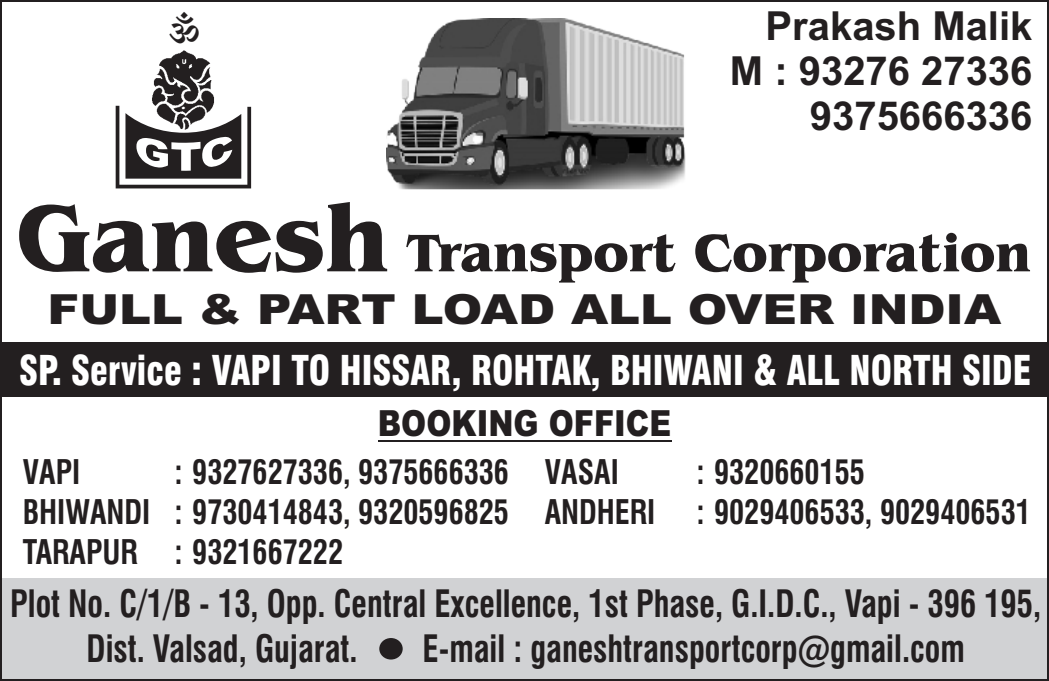
<style>
.page{position:relative;width:1049px;height:681px;background:#fff}
.page>*{position:absolute;margin:0;border:0;box-sizing:border-box;transform-origin:0 0}
.t1{font:700 54.4px "Benguiat IT Cby BT";color:#231f20}
.t2{font:44.4px "Akruti Dev Yamuna Normal";color:#231f20}
.t3{font:900 41.6px "Arial";color:#231f20;scale:1.15 1}
.t4{font:900 condensed 40px "Swiss 721 BT";color:#fff;scale:.9 1}
.t5{font:700 40px/44.8px "Arial";color:#231f20;text-align:right}
.t6{font:700 condensed 36.8px/44px "Swiss 721 BT";color:#231f20;scale:.88 1}
.t7{font:900 36px "Arial";color:#231f20;scale:.84 1}
.t8{font:700 condensed 33.2px/39.6px "Swiss 721 BT";color:#231f20;scale:.91 1}
.s1{font-size:98px}
</style>
<div class="page">
<div style="left:0;top:577px;width:1049px;height:103px;background:#d1d2d4"></div>
<div style="left:0;top:0;width:1049px;height:680px;border:4px solid #231f20"></div>
<img style="left:152px;top:50px;width:62px;height:56px">
<div style="left:0;top:342px;width:1049px;height:54px;background:#231f20"></div>
<svg style="left:116px;top:106px;width:135px;height:82px"></svg>
<img style="left:387px;top:19px;width:299px;height:171px">
<div style="left:379px;top:637px;width:24px;height:22px;background:#231f20;border-radius:50%"></div>
<hr style="left:378px;top:439px;width:293px;height:2px;background:#231f20">
<p class="t2" style="left:168px;top:7px;width:35px">ß</p>
<p class="t5" style="left:730px;top:8px;width:304px">Prakash Malik<br>M : 93276 27336<br>9375666336</p>
<h1 class="t1" style="left:16px;top:230px;width:1016px"><span class="s1">Ganesh</span> Transport Corporation</h1>
<p class="t3" style="left:48px;top:294px;width:831px">FULL &amp; PART LOAD ALL OVER INDIA</p>
<p class="t4" style="left:19px;top:355px;width:1126px">SP. Service : VAPI TO HISSAR, ROHTAK, BHIWANI &amp; ALL NORTH SIDE</p>
<p class="t7" style="left:378px;top:410px;width:351px">BOOKING OFFICE</p>
<p class="t8" style="left:23px;top:456px;width:142px">VAPI<br>BHIWANDI<br>TARAPUR</p>
<p class="t8" style="left:174px;top:456px;width:369px;text-align:justify">: 9327627336, 9375666336 : 9730414843, 9320596825 : 9321667222</p>
<p class="t8" style="left:545px;top:456px;width:123px">VASAI<br>ANDHERI</p>
<p class="t8" style="left:696px;top:456px;width:369px">: 9320660155<br>: 9029406533, 9029406531</p>
<p class="t6" style="left:87px;top:585px;width:1086px;text-indent:-76px">Plot No. C/1/B - 13, Opp. Central Excellence, 1st Phase, G.I.D.C., Vapi - 396 195,<br>Dist. Valsad, Gujarat.</p>
<p class="t6" style="left:423px;top:629px;width:618px">E-mail : ganeshtransportcorp@gmail.com</p>
</div>
